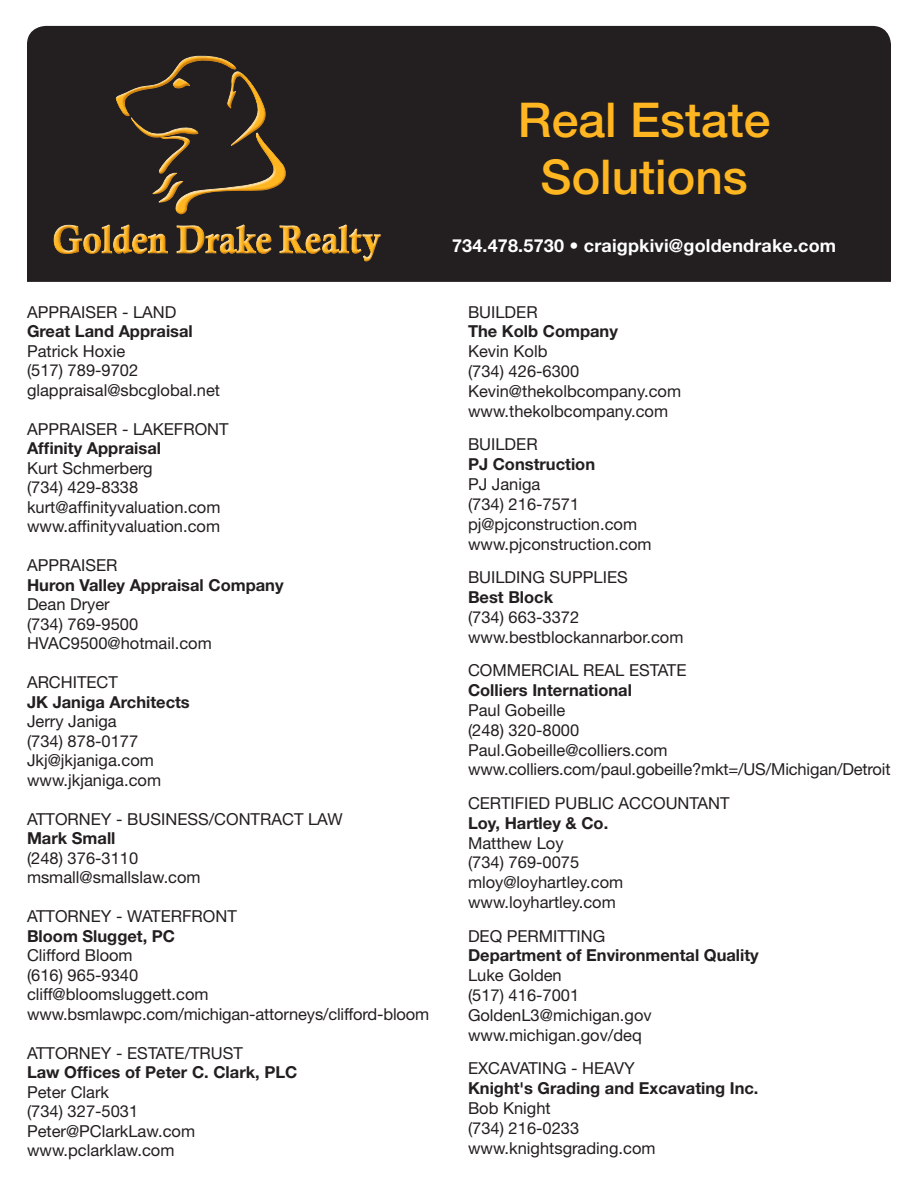
<style>
.page{position:relative;width:918px;height:1188px;background:#fff}
.page>*{position:absolute;margin:0;border:0;box-sizing:border-box;transform-origin:0 0}
.t1{font:500 48px "Helvetica Neue";color:#ffb620}
.t2{font:700 18px "Helvetica Neue";letter-spacing:.01em;color:#fff}
.t3{font:16.5px "Helvetica Neue";color:#231f20}
.t4{font:700 16.5px "Helvetica Neue";color:#231f20}
</style>
<div class="page">
<div style="left:27px;top:25px;width:864px;height:257px;background:#231f20"></div>
<div style="left:115px;top:54px;width:171px;height:157px;background:#fff;opacity:.75"></div>
<div style="left:115px;top:58px;width:171px;height:156px;background:#d2b15c;opacity:.95"></div>
<div style="left:54px;top:224px;width:327px;height:39px;background:#d2b15c;opacity:.95"></div>
<p class="t3" style="left:27px;top:302px;width:151px">APPRAISER - LAND</p>
<p class="t4" style="left:27px;top:321px;width:167px">Great Land Appraisal</p>
<p class="t3" style="left:27px;top:341px;width:100px">Patrick Hoxie</p>
<p class="t3" style="left:27px;top:360px;width:113px">(517) 789-9702</p>
<p class="t3" style="left:27px;top:380px;width:195px">glappraisal@sbcglobal.net</p>
<p class="t3" style="left:27px;top:419px;width:203px">APPRAISER - LAKEFRONT</p>
<p class="t4" style="left:27px;top:438px;width:136px">Affinity Appraisal</p>
<p class="t3" style="left:27px;top:458px;width:127px">Kurt Schmerberg</p>
<p class="t3" style="left:27px;top:477px;width:113px">(734) 429-8338</p>
<p class="t3" style="left:27px;top:497px;width:195px">kurt@affinityvaluation.com</p>
<p class="t3" style="left:27px;top:516px;width:195px">www.affinityvaluation.com</p>
<p class="t3" style="left:27px;top:555px;width:92px">APPRAISER</p>
<p class="t4" style="left:27px;top:575px;width:258px">Huron Valley Appraisal Company</p>
<p class="t3" style="left:27px;top:594px;width:84px">Dean Dryer</p>
<p class="t3" style="left:27px;top:614px;width:113px">(734) 769-9500</p>
<p class="t3" style="left:27px;top:633px;width:186px">HVAC9500@hotmail.com</p>
<p class="t3" style="left:27px;top:672px;width:93px">ARCHITECT</p>
<p class="t4" style="left:27px;top:692px;width:164px">JK Janiga Architects</p>
<p class="t3" style="left:27px;top:711px;width:91px">Jerry Janiga</p>
<p class="t3" style="left:27px;top:731px;width:113px">(734) 878-0177</p>
<p class="t3" style="left:27px;top:750px;width:128px">Jkj@jkjaniga.com</p>
<p class="t3" style="left:27px;top:770px;width:136px">www.jkjaniga.com</p>
<p class="t3" style="left:27px;top:809px;width:317px">ATTORNEY - BUSINESS/CONTRACT LAW</p>
<p class="t4" style="left:27px;top:828px;width:90px">Mark Small</p>
<p class="t3" style="left:27px;top:848px;width:113px">(248) 376-3110</p>
<p class="t3" style="left:27px;top:867px;width:175px">msmall@smallslaw.com</p>
<p class="t3" style="left:27px;top:906px;width:211px">ATTORNEY - WATERFRONT</p>
<p class="t4" style="left:27px;top:926px;width:150px">Bloom Slugget, PC</p>
<p class="t3" style="left:27px;top:945px;width:107px">Clifford Bloom</p>
<p class="t3" style="left:27px;top:965px;width:113px">(616) 965-9340</p>
<p class="t3" style="left:27px;top:984px;width:183px">cliff@bloomsluggett.com</p>
<p class="t3" style="left:27px;top:1004px;width:404px">www.bsmlawpc.com/michigan-attorneys/clifford-bloom</p>
<p class="t3" style="left:27px;top:1043px;width:218px">ATTORNEY - ESTATE/TRUST</p>
<p class="t4" style="left:27px;top:1062px;width:272px">Law Offices of Peter C. Clark, PLC</p>
<p class="t3" style="left:27px;top:1082px;width:84px">Peter Clark</p>
<p class="t3" style="left:27px;top:1101px;width:113px">(734) 327-5031</p>
<p class="t3" style="left:27px;top:1121px;width:170px">Peter@PClarkLaw.com</p>
<p class="t3" style="left:27px;top:1140px;width:149px">www.pclarklaw.com</p>
<p class="t1" style="left:518px;top:91px;width:254px">Real Estate</p>
<p class="t1" style="left:541px;top:148px;width:209px">Solutions</p>
<p class="t2" style="left:452px;top:234px;width:386px">734.478.5730 • craigpkivi@goldendrake.com</p>
<p class="t3" style="left:468px;top:302px;width:71px">BUILDER</p>
<p class="t4" style="left:468px;top:321px;width:152px">The Kolb Company</p>
<p class="t3" style="left:468px;top:342px;width:81px">Kevin Kolb</p>
<p class="t3" style="left:468px;top:362px;width:113px">(734) 426-6300</p>
<p class="t3" style="left:468px;top:381px;width:215px">Kevin@thekolbcompany.com</p>
<p class="t3" style="left:468px;top:401px;width:202px">www.thekolbcompany.com</p>
<p class="t3" style="left:468px;top:435px;width:71px">BUILDER</p>
<p class="t4" style="left:468px;top:454px;width:129px">PJ Construction</p>
<p class="t3" style="left:468px;top:474px;width:74px">PJ Janiga</p>
<p class="t3" style="left:468px;top:494px;width:113px">(734) 216-7571</p>
<p class="t3" style="left:468px;top:514px;width:171px">pj@pjconstruction.com</p>
<p class="t3" style="left:468px;top:534px;width:185px">www.pjconstruction.com</p>
<p class="t3" style="left:468px;top:567px;width:161px">BUILDING SUPPLIES</p>
<p class="t4" style="left:468px;top:587px;width:87px">Best Block</p>
<p class="t3" style="left:468px;top:607px;width:113px">(734) 663-3372</p>
<p class="t3" style="left:468px;top:627px;width:217px">www.bestblockannarbor.com</p>
<p class="t3" style="left:468px;top:660px;width:220px">COMMERCIAL REAL ESTATE</p>
<p class="t4" style="left:468px;top:680px;width:165px">Colliers International</p>
<p class="t3" style="left:468px;top:700px;width:99px">Paul Gobeille</p>
<p class="t3" style="left:468px;top:720px;width:113px">(248) 320-8000</p>
<p class="t3" style="left:468px;top:740px;width:201px">Paul.Gobeille@colliers.com</p>
<p class="t3" style="left:468px;top:760px;width:424px">www.colliers.com/paul.gobeille?mkt=/US/Michigan/Detroit</p>
<p class="t3" style="left:468px;top:793px;width:263px">CERTIFIED PUBLIC ACCOUNTANT</p>
<p class="t4" style="left:468px;top:813px;width:142px">Loy, Hartley &amp; Co.</p>
<p class="t3" style="left:468px;top:833px;width:97px">Matthew Loy</p>
<p class="t3" style="left:468px;top:853px;width:113px">(734) 769-0075</p>
<p class="t3" style="left:468px;top:873px;width:157px">mloy@loyhartley.com</p>
<p class="t3" style="left:468px;top:893px;width:149px">www.loyhartley.com</p>
<p class="t3" style="left:468px;top:926px;width:139px">DEQ PERMITTING</p>
<p class="t4" style="left:468px;top:945px;width:292px">Department of Environmental Quality</p>
<p class="t3" style="left:468px;top:966px;width:95px">Luke Golden</p>
<p class="t3" style="left:468px;top:986px;width:113px">(517) 416-7001</p>
<p class="t3" style="left:468px;top:1005px;width:185px">GoldenL3@michigan.gov</p>
<p class="t3" style="left:468px;top:1025px;width:175px">www.michigan.gov/deq</p>
<p class="t3" style="left:468px;top:1059px;width:168px">EXCAVATING - HEAVY</p>
<p class="t4" style="left:468px;top:1078px;width:292px">Knight's Grading and Excavating Inc.</p>
<p class="t3" style="left:468px;top:1098px;width:84px">Bob Knight</p>
<p class="t3" style="left:468px;top:1118px;width:113px">(734) 216-0233</p>
<p class="t3" style="left:468px;top:1138px;width:189px">www.knightsgrading.com</p>
</div>
